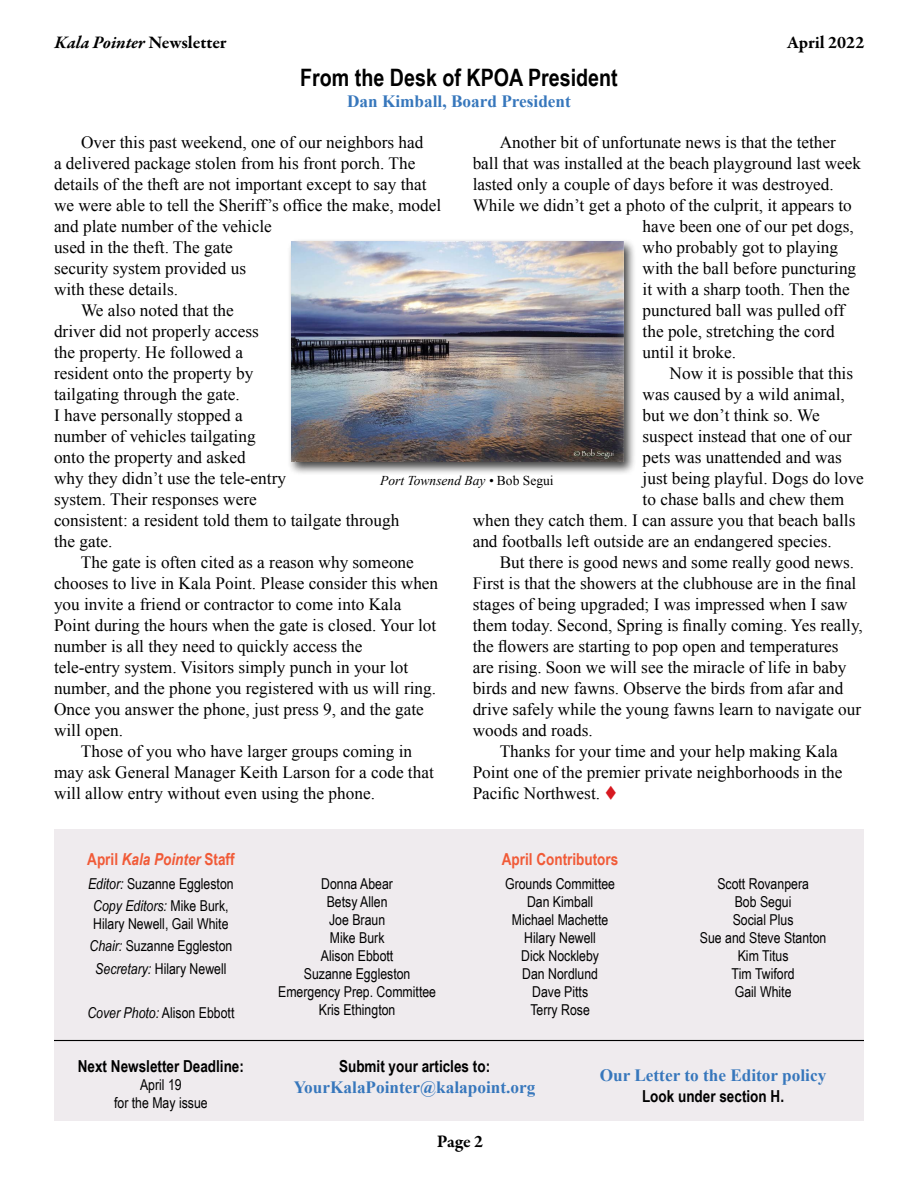
<style>
.page{position:relative;width:918px;height:1188px;background:#fff}
.page>*{position:absolute;margin:0;border:0;box-sizing:border-box;transform-origin:0 0}
.t1{font:700 24px "Arial Narrow";color:#000}
.t2{font:italic 700 18px "Garamond Premr Pro";color:#000}
.t3{font:700 18px "Garamond Premr Pro";color:#000}
.t4{font:17.25px "Times New Roman";color:#000}
.t5{font:700 17.25px "Times New Roman";color:#3777bc}
.t6{font:700 16.5px "Arial Narrow";color:#000}
.t7{font:italic 700 16.5px "Arial Narrow";color:#f15a37}
.t8{font:700 16.5px "Arial Narrow";color:#f15a37}
.t9{font:15px/18px "Arial Narrow";color:#000;text-align:center}
.t10{font:italic 13.5px "Times New Roman";color:#000}
.s1{font-style:normal}
.s2{color:#d71920}
.s3{font-style:italic}
</style>
<div class="page">
<div style="left:54px;top:829px;width:810px;height:292px;background:#ede8eb"></div>
<hr style="left:54px;top:1040px;width:810px;height:1px;background:#000">
<div style="left:287px;top:238px;width:350px;height:238px;background:#000;opacity:.75"></div>
<img style="left:291px;top:242px;width:332px;height:220px">
<p class="t2" style="left:54px;top:31px;width:174px">Kala Pointer <span class="s1">Newsletter</span></p>
<p class="t3" style="left:787px;top:31px;width:79px">April 2022</p>
<h1 class="t1" style="left:300px;top:59px;width:319px">From the Desk of KPOA President</h1>
<p class="t5" style="left:347px;top:89px;width:225px">Dan Kimball, Board President</p>
<p class="t4" style="left:500px;top:130px;width:338px">Another bit of unfortunate news is that the tether</p>
<p class="t4" style="left:473px;top:151px;width:390px">ball that was installed at the beach playground last week</p>
<p class="t4" style="left:473px;top:172px;width:363px">lasted only a couple of days before it was destroyed.</p>
<p class="t4" style="left:473px;top:193px;width:381px">While we didn’t get a photo of the culprit, it appears to</p>
<p class="t4" style="left:643px;top:214px;width:213px">have been one of our pet dogs,</p>
<p class="t4" style="left:643px;top:235px;width:197px">who probably got to playing</p>
<p class="t4" style="left:643px;top:256px;width:215px">with the ball before puncturing</p>
<p class="t4" style="left:643px;top:277px;width:209px">it with a sharp tooth. Then the</p>
<p class="t4" style="left:643px;top:298px;width:203px">punctured ball was pulled off</p>
<p class="t4" style="left:643px;top:319px;width:194px">the pole, stretching the cord</p>
<p class="t4" style="left:643px;top:340px;width:95px">until it broke.</p>
<p class="t4" style="left:670px;top:361px;width:185px">Now it is possible that this</p>
<p class="t4" style="left:643px;top:382px;width:204px">was caused by a wild animal,</p>
<p class="t4" style="left:643px;top:403px;width:179px">but we don’t think so. We</p>
<p class="t4" style="left:643px;top:424px;width:211px">suspect instead that one of our</p>
<p class="t4" style="left:643px;top:445px;width:201px">pets was unattended and was</p>
<p class="t4" style="left:643px;top:466px;width:223px">just being playful. Dogs do love</p>
<p class="t4" style="left:643px;top:487px;width:203px">to chase balls and chew them</p>
<p class="t4" style="left:473px;top:508px;width:384px">when they catch them. I can assure you that beach balls</p>
<p class="t4" style="left:473px;top:529px;width:361px">and footballs left outside are an endangered species.</p>
<p class="t4" style="left:500px;top:550px;width:356px">But there is good news and some really good news.</p>
<p class="t4" style="left:473px;top:571px;width:385px">First is that the showers at the clubhouse are in the final</p>
<p class="t4" style="left:473px;top:592px;width:377px">stages of being upgraded; I was impressed when I saw</p>
<p class="t4" style="left:473px;top:613px;width:392px">them today. Second, Spring is finally coming. Yes really,</p>
<p class="t4" style="left:473px;top:634px;width:368px">the flowers are starting to pop open and temperatures</p>
<p class="t4" style="left:473px;top:655px;width:375px">are rising. Soon we will see the miracle of life in baby</p>
<p class="t4" style="left:473px;top:676px;width:372px">birds and new fawns. Observe the birds from afar and</p>
<p class="t4" style="left:473px;top:697px;width:390px">drive safely while the young fawns learn to navigate our</p>
<p class="t4" style="left:473px;top:718px;width:122px">woods and roads.</p>
<p class="t4" style="left:500px;top:739px;width:340px">Thanks for your time and your help making Kala</p>
<p class="t4" style="left:473px;top:760px;width:371px">Point one of the premier private neighborhoods in the</p>
<p class="t4" style="left:473px;top:781px;width:146px">Pacific Northwest. <span class="s2">▼</span></p>
<p class="t4" style="left:81px;top:131px;width:344px">Over this past weekend, one of our neighbors had</p>
<p class="t4" style="left:54px;top:152px;width:363px">a delivered package stolen from his front porch. The</p>
<p class="t4" style="left:54px;top:173px;width:374px">details of the theft are not important except to say that</p>
<p class="t4" style="left:54px;top:194px;width:389px">we were able to tell the Sheriff’s office the make, model</p>
<p class="t4" style="left:54px;top:215px;width:219px">and plate number of the vehicle</p>
<p class="t4" style="left:54px;top:236px;width:180px">used in the theft. The gate</p>
<p class="t4" style="left:54px;top:257px;width:194px">security system provided us</p>
<p class="t4" style="left:54px;top:278px;width:126px">with these details.</p>
<p class="t4" style="left:81px;top:299px;width:154px">We also noted that the</p>
<p class="t4" style="left:54px;top:320px;width:207px">driver did not properly access</p>
<p class="t4" style="left:54px;top:341px;width:191px">the property. He followed a</p>
<p class="t4" style="left:54px;top:362px;width:201px">resident onto the property by</p>
<p class="t4" style="left:54px;top:383px;width:187px">tailgating through the gate.</p>
<p class="t4" style="left:54px;top:404px;width:190px">I have personally stopped a</p>
<p class="t4" style="left:54px;top:425px;width:203px">number of vehicles tailgating</p>
<p class="t4" style="left:54px;top:446px;width:193px">onto the property and asked</p>
<p class="t4" style="left:54px;top:467px;width:234px">why they didn’t use the tele-entry</p>
<p class="t4" style="left:54px;top:488px;width:204px">system. Their responses were</p>
<p class="t4" style="left:54px;top:509px;width:347px">consistent: a resident told them to tailgate through</p>
<p class="t4" style="left:54px;top:530px;width:60px">the gate.</p>
<p class="t4" style="left:81px;top:551px;width:334px">The gate is often cited as a reason why someone</p>
<p class="t4" style="left:54px;top:572px;width:386px">chooses to live in Kala Point. Please consider this when</p>
<p class="t4" style="left:54px;top:593px;width:349px">you invite a friend or contractor to come into Kala</p>
<p class="t4" style="left:54px;top:614px;width:384px">Point during the hours when the gate is closed. Your lot</p>
<p class="t4" style="left:54px;top:635px;width:310px">number is all they need to quickly access the</p>
<p class="t4" style="left:54px;top:656px;width:356px">tele-entry system. Visitors simply punch in your lot</p>
<p class="t4" style="left:54px;top:676px;width:384px">number, and the phone you registered with us will ring.</p>
<p class="t4" style="left:54px;top:697px;width:371px">Once you answer the phone, just press 9, and the gate</p>
<p class="t4" style="left:54px;top:718px;width:70px">will open.</p>
<p class="t4" style="left:81px;top:739px;width:333px">Those of you who have larger groups coming in</p>
<p class="t4" style="left:54px;top:760px;width:381px">may ask General Manager Keith Larson for a code that</p>
<p class="t4" style="left:54px;top:781px;width:323px">will allow entry without even using the phone.</p>
<p class="t10" style="left:380px;top:471px;width:175px">Port Townsend Bay • <span class="s1">Bob Segui</span></p>
<p class="t7" style="left:87px;top:849px;width:149px"><span class="s1">April</span> Kala Pointer <span class="s1">Staff</span></p>
<p class="t8" style="left:502px;top:847px;width:118px">April Contributors</p>
<p class="t9" style="left:88px;top:872px;width:147px;line-height:22.4px"><span class="s3">Editor:</span> Suzanne Eggleston<br><span class="s3">Copy Editors:</span> Mike Burk,</p>
<p class="t9" style="left:89px;top:912px;width:144px;line-height:22.4px">Hilary Newell, Gail White<br><span class="s3">Chair:</span> Suzanne Eggleston<br><span class="s3">Secretary:</span> Hilary Newell</p>
<p class="t9" style="left:87px;top:1003px;width:149px"><span class="s3">Cover Photo:</span> Alison Ebbott</p>
<p class="t6" style="left:78px;top:1054px;width:168px">Next Newsletter Deadline:</p>
<p class="t9" style="left:114px;top:1075px;width:95px">April 19<br>for the May issue</p>
<p class="t9" style="left:278px;top:874px;width:159px">Donna Abear<br>Betsy Allen<br>Joe Braun<br>Mike Burk<br>Alison Ebbott<br>Suzanne Eggleston<br>Emergency Prep. Committee<br>Kris Ethington</p>
<p class="t9" style="left:505px;top:874px;width:112px">Grounds Committee<br>Dan Kimball<br>Michael Machette<br>Hilary Newell<br>Dick Nockleby<br>Dan Nordlund<br>Dave Pitts<br>Terry Rose</p>
<p class="t9" style="left:700px;top:874px;width:128px">Scott Rovanpera<br>Bob Segui<br>Social Plus<br>Sue and Steve Stanton<br>Kim Titus<br>Tim Twiford<br>Gail White</p>
<p class="t6" style="left:339px;top:1054px;width:153px">Submit your articles to:</p>
<p class="t5" style="left:294px;top:1075px;width:243px">YourKalaPointer@kalapoint.org</p>
<p class="t3" style="left:437px;top:1131px;width:48px">Page 2</p>
<p class="t5" style="left:600px;top:1063px;width:228px">Our Letter to the Editor policy</p>
<p class="t6" style="left:642px;top:1083px;width:144px">Look under section H.</p>
</div>
